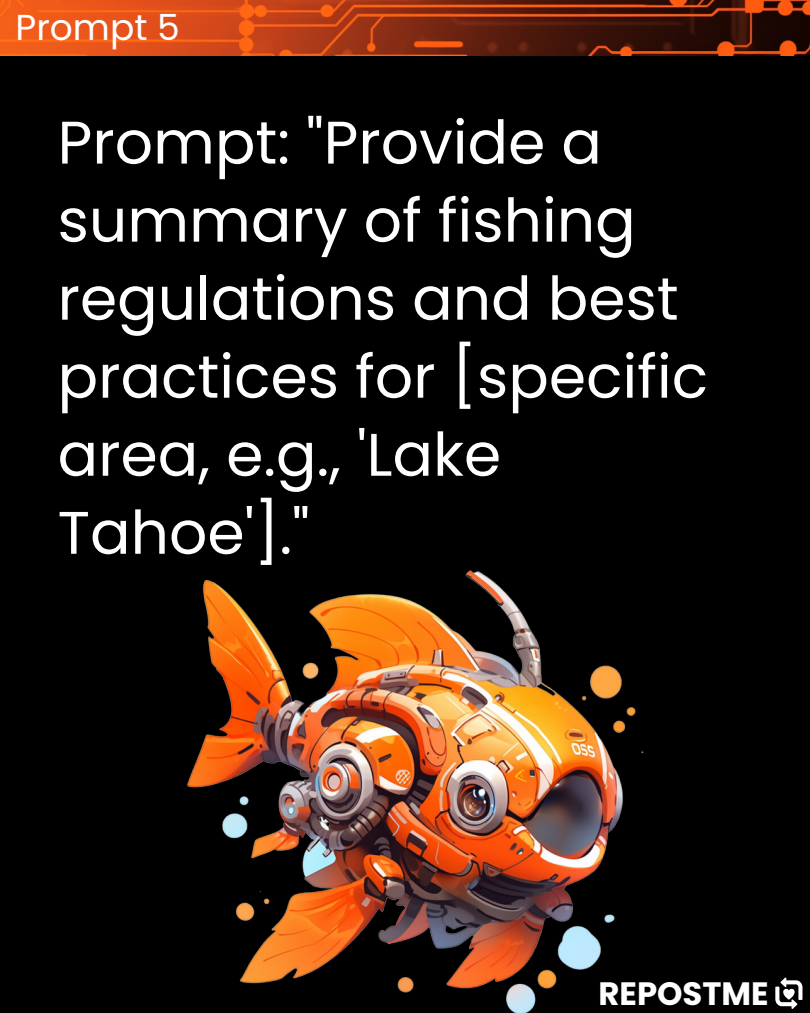
<style>
.page{position:relative;width:810px;height:1013px;background:#fff}
.page>*{position:absolute;margin:0;border:0;box-sizing:border-box;transform-origin:0 0}
.t1{font:60px/78px "Poppins";color:#fff}
.t2{font:36px "Poppins";color:#fff}
.t3{font:700 32.3px "Poppins";color:#fff}
</style>
<div class="page">
<div style="left:0;top:0;width:810px;height:1012px;background:#000"></div>
<img style="left:0;top:0;width:810px;height:55px">
<svg style="left:775px;top:977px;width:27px;height:31px"></svg>
<img style="left:187px;top:570px;width:457px;height:442px">
<p class="t2" style="left:16px;top:2px;width:166px">Prompt 5</p>
<p class="t1" style="left:58px;top:104px;width:652px">Prompt: "Provide a summary of fishing regulations and best practices for [specific area, e.g., 'Lake<br>Tahoe']."</p>
<p class="t3" style="left:598px;top:970px;width:172px">REPOSTME</p>
</div>
